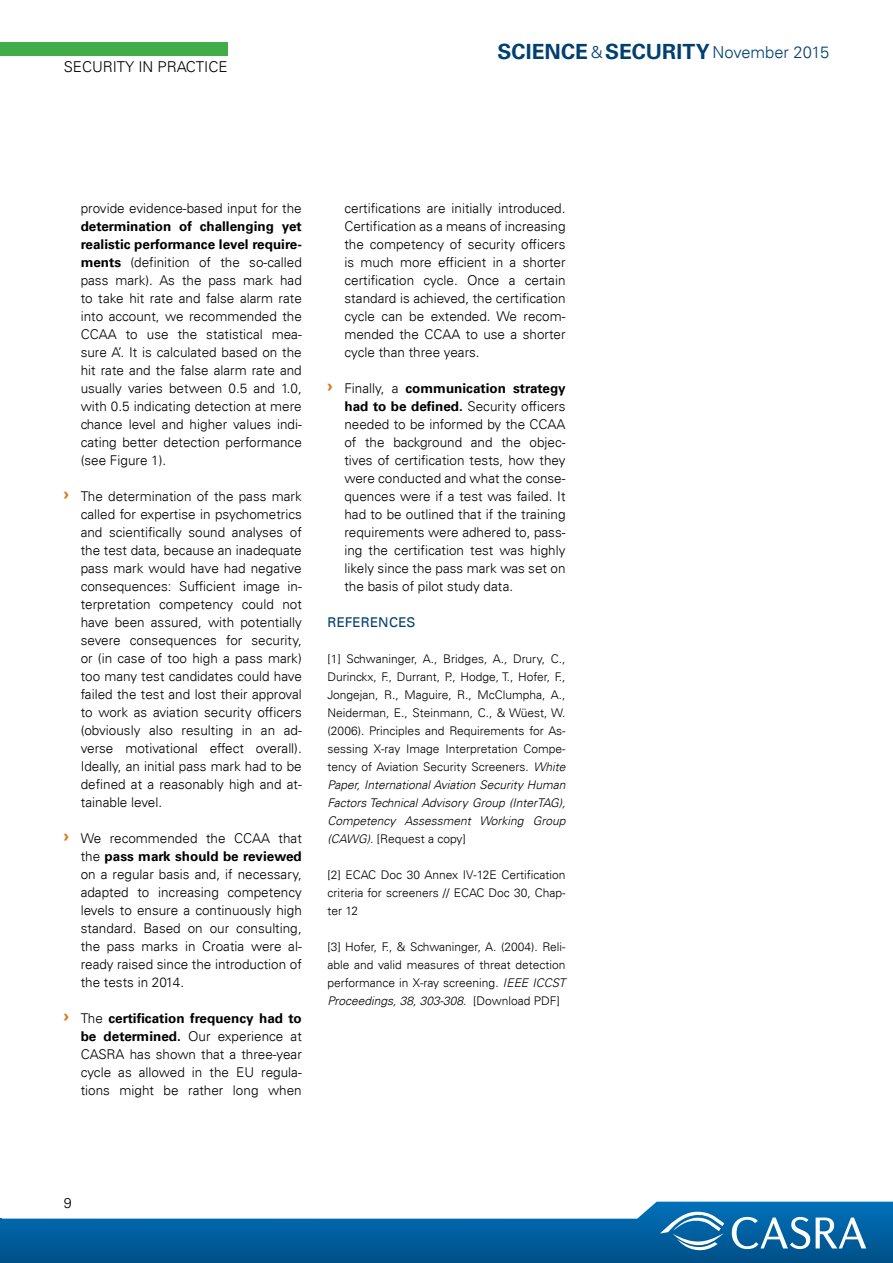
<style>
.page{position:relative;width:893px;height:1263px;background:#fff}
.page>*{position:absolute;margin:0;border:0;box-sizing:border-box;transform-origin:0 0}
.t1{font:700 21px "Univers LT";letter-spacing:.005em;color:#004071}
.t2{font:300 15px "Univers LT";color:#000}
.t3{font:300 14.25px "Univers LT";color:#000}
.t4{font:300 13.5px/18px "Univers LT";color:#000;text-align:justify}
.t5{font:700 13.5px/18px "Univers LT";color:#000;text-align:justify}
.t6{font:300 13.5px "Univers";color:#000}
.t7{font:13.5px "Univers LT";letter-spacing:.015em;color:#004071}
.t8{font:300 12px/18px "Univers LT";color:#000;text-align:justify}
.s1{font-weight:300;font-size:16.5px}
.s2{font-weight:700}
.s3{font-family:"Arial";font-weight:900;font-size:15px;color:#d67c1c}
.s4{font-family:"Univers"}
.s5{font-weight:300}
.s6{font-style:italic}
</style>
<div class="page">
<svg style="left:0;top:1202px;width:893px;height:61px"></svg>
<svg style="left:660px;top:1211px;width:213px;height:39px"></svg>
<div style="left:0;top:43px;width:228px;height:13px;background:#41ad49"></div>
<p class="t2" style="left:64px;top:58px;width:165px">Security in practice</p>
<h1 class="t1" style="left:498px;top:39px;width:333px">SCIENCE <span class="s1">&amp;</span> SECURITY <span class="s1">November 2015</span></h1>
<p class="t4" style="left:81px;top:199px;width:223px">provide evidence-based input for the</p>
<p class="t4" style="left:81px;top:217px;width:223px"><span class="s2">determination of challenging yet realistic performance level require&shy;ments</span> (definition of the so-called pass mark). As the pass mark had to take hit rate and false alarm rate into account, we recommended the CCAA</p>
<p class="t4" style="left:81px;top:325px;width:223px;text-indent:45px">to use the statistical mea&shy;sure A’. It is calculated based on the hit rate and the false alarm rate and usually varies between 0.5 and 1.0, with 0.5 indicating detection at mere chance level and higher values indi&shy;cating better detection performance (see Figure 1).</p>
<p class="t4" style="left:81px;top:487px;width:223px;text-indent:-17px"><span class="s3">›</span> The determination of the pass mark called for expertise in psychometrics and scientifically sound analyses of the test data, because <span class="s4">an inadequate</span></p>
<p class="t6" style="left:81px;top:560px;width:223px">pass mark would have had negative</p>
<p class="t4" style="left:81px;top:577px;width:223px"><span class="s4">consequences:</span> Sufficient image in&shy;terpretation competency could not have been assured, with potentially severe consequences for security, or (in case of too high a pass mark) too many test candidates could have failed the test and lost their approval to work as aviation security officers (obviously also resulting in an ad&shy;verse motivational effect overall).<br>I deally, an initial pass mark had to be defined at a reasonably high and at&shy;tainable level.</p>
<p class="t4" style="left:64px;top:829px;width:181px"><span class="s3">›</span> We recommended the CCAA</p>
<p class="t4" style="left:81px;top:829px;width:223px;text-indent:198px">that the <span class="s2">pass mark should be reviewed </span>on a regular basis and, if necessary, adapted to increasing competency levels to ensure a continuously high standard. Based on our consulting, the pass marks in Croatia were al&shy;ready raised since the introduction of the tests in 2014.</p>
<p class="t5" style="left:81px;top:1009px;width:223px;text-indent:-17px"><span class="s3">›</span> <span class="s5">The</span> certification frequency had to be determined. <span class="s5">Our experience at CAS</span></p>
<p class="t4" style="left:81px;top:1045px;width:223px;text-indent:26px">RA has shown that a three-year cycle as allowed in the EU</p>
<p class="t4" style="left:81px;top:1063px;width:223px;text-align:right">regula-<br>tions might be rather long when</p>
<p class="t4" style="left:344px;top:199px;width:223px">certifications are initially introduced.<br>Certification as a means of increasing the competency of security officers is much more efficient in a shorter certification cycle. Once a certain standard is achieved, the certification cycle can be extended. We recom&shy;mended the CCAA</p>
<p class="t4" style="left:344px;top:325px;width:223px;text-indent:121px">to use a shorter cycle than three years.</p>
<p class="t4" style="left:344px;top:379px;width:223px;text-align:left;text-indent:-17px"><span class="s3">›</span> Finally, a <span class="s2">communication strategy had to be defined.</span> Security officers needed to be informed by the CCAA<br>of the background and the objec&shy;tives of certification tests, how they were conducted and what the conse&shy;quences were if a test was failed. It had to be outlined that if the training requirements were adhered to, pass&shy;ing the certification test was highly likely since the pass mark was set on the basis of pilot study data.</p>
<p class="t7" style="left:327px;top:614px;width:87px">REFERENCES</p>
<p class="t8" style="left:327px;top:649px;width:240px">[1] Schwaninger, A., Bridges, A., Drury, C., Durinckx, F., Durrant, P., H odge, T., H ofer, F., Jongejan, R., Maguire, R., McClumpha, A., Neiderman, E ., Steinmann, C., &amp; Wüest, W. (2006). Principles and Requirements for As&shy;sessing X-ray I mage I nterpretation Compe&shy;tency of Aviation Security Screeners. <span class="s6">White Paper, International Aviation Security Human Factors Technical Advisory Group (InterTAG), Competency Assessment Working Group (CAWG)</span>. [Request a copy]</p>
<p class="t8" style="left:327px;top:865px;width:27px">[2] ECAC</p>
<p class="t8" style="left:327px;top:865px;width:240px;text-indent:53px">Doc 30 Annex IV-12E Certification criteria for screeners // ECAC</p>
<p class="t8" style="left:489px;top:883px;width:78px">Doc 30, Chap-</p>
<p class="t8" style="left:327px;top:901px;width:32px">ter 12</p>
<p class="t8" style="left:327px;top:937px;width:240px">[3] H ofer, F., &amp; Schwaninger, A. (2004). Reli&shy;able and valid measures of threat detection performance in X-ray screening. <span class="s6">IEEE ICCST Proceedings, 38, 303-308</span>. [Download PDF]</p>
<p class="t3" style="left:64px;top:1195px;width:9px">9</p>
</div>
